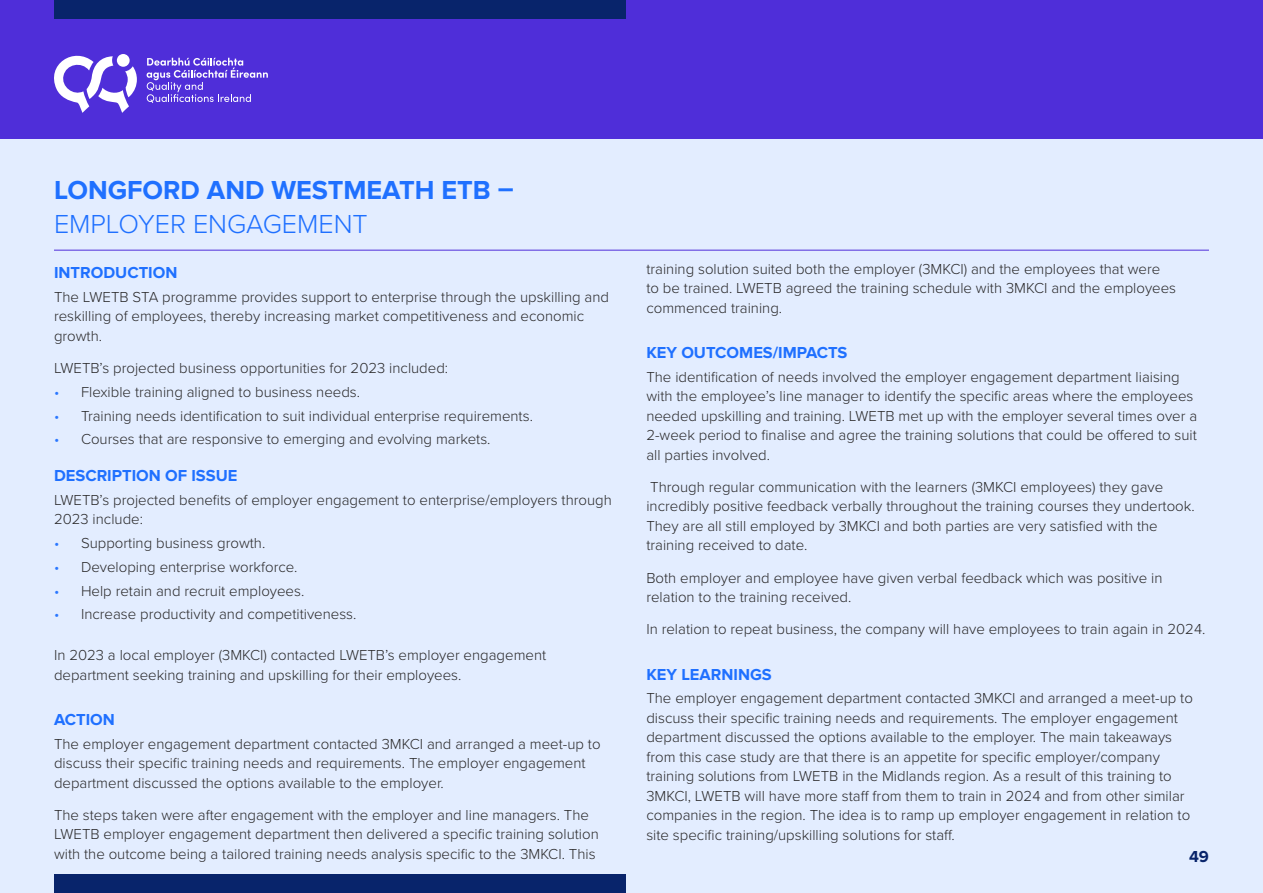
<style>
.page{position:relative;width:1263px;height:893px;background:#e3edff}
.page>*{position:absolute;margin:0;border:0;box-sizing:border-box;transform-origin:0 0}
.t1{font:700 27px "Proxima Nova";color:#1f70ff}
.t2{font:300 27px "Proxima Nova";color:#1f70ff}
.t3{font:700 16.5px "Proxima Nova";color:#1f70ff}
.t4{font:700 16.5px "Proxima Nova";color:#08246b}
.t5{font:300 15px/19.5px "Proxima Nova";color:#292829}
.s1{color:#2a77ff}
</style>
<div class="page">
<div style="left:0;top:0;width:1263px;height:139px;background:#4f2ed9"></div>
<svg style="left:147px;top:58px;width:121px;height:45px"></svg>
<svg style="left:54px;top:54px;width:83px;height:59px"></svg>
<div style="left:54px;top:0;width:571px;height:19px;background:#08246b"></div>
<div style="left:54px;top:874px;width:571px;height:19px;background:#08246b"></div>
<hr style="left:54px;top:250px;width:1155px;height:1px;background:#4f2ed9">
<h1 class="t1" style="left:54px;top:174px;width:461px">LONGFORD AND WESTMEATH ETB –</h1>
<h1 class="t2" style="left:54px;top:204px;width:315px">EMPLOYER ENGAGEMENT</h1>
<p class="t3" style="left:54px;top:263px;width:125px">INTRODUCTION</p>
<p class="t5" style="left:54px;top:286px;width:556px">The LWETB STA programme provides support to enterprise through the upskilling and reskilling of employees, thereby increasing market competitiveness and economic growth.</p>
<p class="t5" style="left:54px;top:357px;width:396px">LWETB’s projected business opportunities for 2023 included:</p>
<p class="t5" style="left:54px;top:381px;width:308px"><span class="s1">•</span> Flexible training aligned to business needs.</p>
<p class="t5" style="left:54px;top:405px;width:480px"><span class="s1">•</span> Training needs identification to suit individual enterprise requirements.</p>
<p class="t5" style="left:54px;top:429px;width:438px"><span class="s1">•</span> Courses that are responsive to emerging and evolving markets.</p>
<p class="t3" style="left:54px;top:466px;width:185px">DESCRIPTION OF ISSUE</p>
<p class="t5" style="left:54px;top:489px;width:559px">LWETB’s projected benefits of employer engagement to enterprise/employers through<br>2023 include:</p>
<p class="t5" style="left:54px;top:532px;width:213px"><span class="s1">•</span> Supporting business growth.</p>
<p class="t5" style="left:54px;top:556px;width:245px"><span class="s1">•</span> Developing enterprise workforce.</p>
<p class="t5" style="left:54px;top:580px;width:252px"><span class="s1">•</span> Help retain and recruit employees.</p>
<p class="t5" style="left:54px;top:604px;width:304px"><span class="s1">•</span> Increase productivity and competitiveness.</p>
<p class="t5" style="left:54px;top:644px;width:494px">In 2023 a local employer (3MKCI) contacted LWETB’s employer engagement department seeking training and upskilling for their employees.</p>
<p class="t3" style="left:54px;top:710px;width:62px">ACTION</p>
<p class="t5" style="left:54px;top:733px;width:548px">The employer engagement department contacted 3MKCI and arranged a meet-up to discuss their specific training needs and requirements. The employer engagement department discussed the options available to the employer.</p>
<p class="t5" style="left:54px;top:804px;width:546px">The steps taken were after engagement with the employer and line managers. The<br>LWETB employer engagement department then delivered a specific training solution with the outcome being a tailored training needs analysis specific to the 3MKCI. This</p>
<p class="t5" style="left:646px;top:258px;width:531px">training solution suited both the employer (3MKCI) and the employees that were to be trained. LWETB agreed the training schedule with 3MKCI and the employees commenced training.</p>
<p class="t3" style="left:646px;top:343px;width:203px">KEY OUTCOMES/IMPACTS</p>
<p class="t5" style="left:646px;top:366px;width:552px">The identification of needs involved the employer engagement department liaising with the employee’s line manager to identify the specific areas where the employees needed upskilling and training. LWETB met up with the employer several times over a 2-week period to finalise and agree the training solutions that could be offered to suit all parties involved.</p>
<p class="t5" style="left:646px;top:476px;width:550px">Through regular communication with the learners (3MKCI employees) they gave incredibly positive feedback verbally throughout the training courses they undertook.<br>They are all still employed by 3MKCI and both parties are very satisfied with the training received to date.</p>
<p class="t5" style="left:646px;top:567px;width:518px">Both employer and employee have given verbal feedback which was positive in relation to the training received.</p>
<p class="t5" style="left:646px;top:619px;width:561px">In relation to repeat business, the company will have employees to train again in 2024.</p>
<p class="t3" style="left:646px;top:665px;width:127px">KEY LEARNINGS</p>
<p class="t5" style="left:646px;top:688px;width:548px">The employer engagement department contacted 3MKCI and arranged a meet-up to discuss their specific training needs and requirements. The employer engagement department discussed the options available to the employer. The main takeaways from this case study are that there is an appetite for specific employer/company training solutions from LWETB in the Midlands region. As a result of this training to 3MKCI, LWETB will have more staff from them to train in 2024 and from other similar companies in the region. The idea is to ramp up employer engagement in relation to site specific training/upskilling solutions for staff.</p>
<p class="t4" style="left:1189px;top:847px;width:21px">49</p>
</div>
